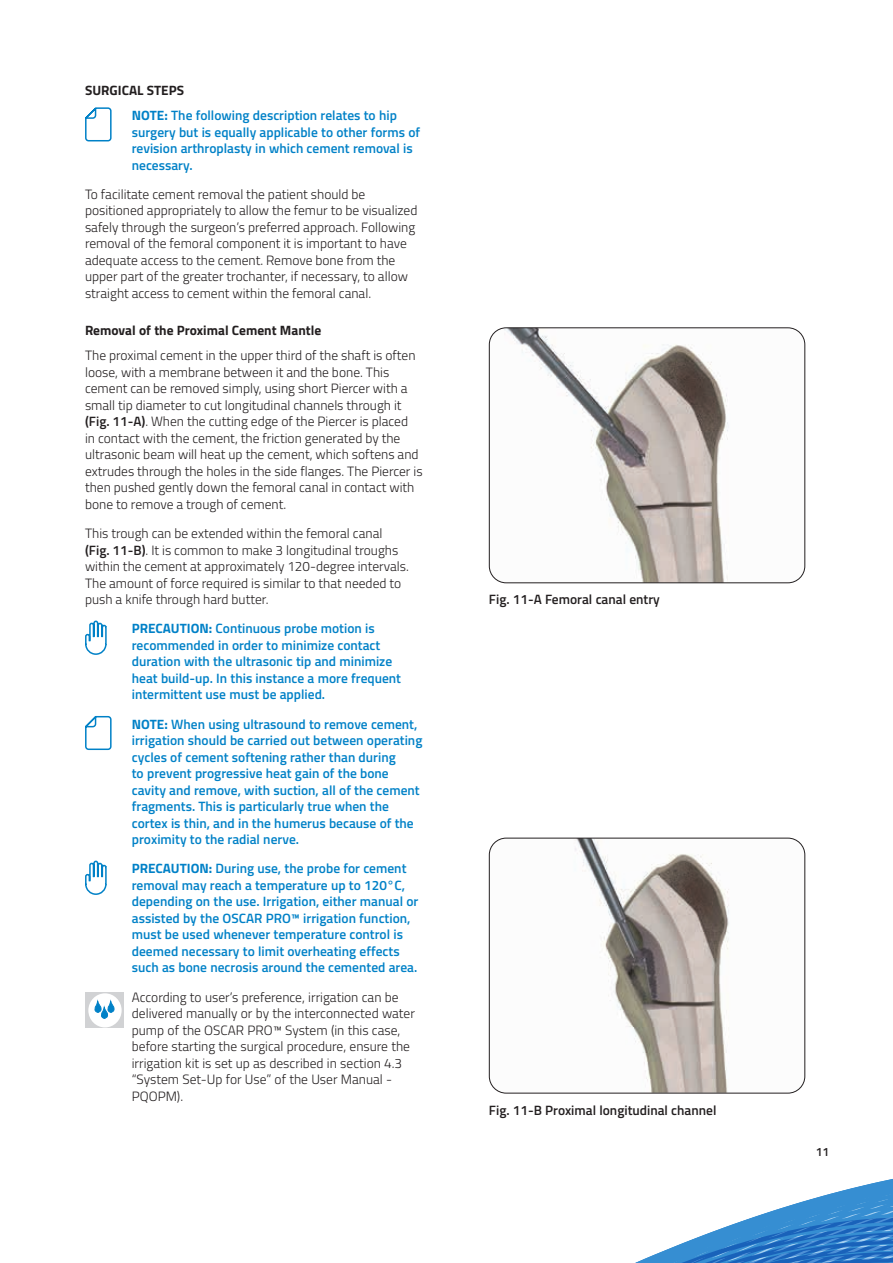
<style>
.page{position:relative;width:893px;height:1263px;background:#fff}
.page>*{position:absolute;margin:0;border:0;box-sizing:border-box;transform-origin:0 0}
.t1{font:300 13.5px/16.5px "Titillium";color:#231f20}
.t2{font:600 13.5px/16.5px "Titillium";color:#0081c7}
.t3{font:600 13.5px "Titillium";color:#231f20}
.t4{font:700 13.5px "Titillium";color:#231f20}
.t5{font:600 12px "Titillium";color:#231f20}
.s1{font-weight:700;color:#231f20}
.s2{font-weight:700}
.s3{font-weight:600}
</style>
<div class="page">
<svg style="left:85px;top:107px;width:27px;height:35px"></svg>
<svg style="left:85px;top:620px;width:22px;height:35px"></svg>
<svg style="left:85px;top:715px;width:27px;height:36px"></svg>
<svg style="left:85px;top:860px;width:22px;height:35px"></svg>
<div style="left:85px;top:993px;width:39px;height:35px;background:#d1d2d4"></div>
<div style="left:88px;top:993px;width:34px;height:34px;background:#fff;border-radius:50%"></div>
<svg style="left:94px;top:1001px;width:21px;height:18px"></svg>
<img style="left:489px;top:329px;width:316px;height:254px">
<div style="left:489px;top:327px;width:316px;height:256px;border:1px solid #231f20;border-radius:17px"></div>
<img style="left:489px;top:838px;width:316px;height:255px">
<div style="left:489px;top:838px;width:316px;height:255px;border:1px solid #231f20;border-radius:17px"></div>
<svg style="left:635px;top:1178px;width:258px;height:85px"></svg>
<p class="t2" style="left:132px;top:77px;width:267px;line-height:25px;text-indent:-47px"><span class="s1">SURGICAL STEPS<br></span><span class="s2">NOTE:</span> The following description relates to hip</p>
<p class="t2" style="left:132px;top:123px;width:290px">surgery but is equally applicable to other forms of revision arthroplasty in which cement removal is necessary.</p>
<p class="t1" style="left:85px;top:185px;width:334px">To facilitate cement removal the patient should be positioned appropriately to allow the femur to be visualized safely through the surgeon’s preferred approach. Following removal of the femoral component it is important to have adequate access to the cement. Remove bone from the upper part of the greater trochanter, if necessary, to allow straight access to cement within the femoral canal.</p>
<p class="t4" style="left:85px;top:320px;width:238px">Removal of the Proximal Cement Mantle</p>
<p class="t1" style="left:85px;top:347px;width:339px">The proximal cement in the upper third of the shaft is often loose, with a membrane between it and the bone. This cement can be removed simply, using short Piercer with a small tip diameter to cut longitudinal channels through it <span class="s3">(Fig. 11-A)</span>. When the cutting edge of the Piercer is placed<br>in contact with the cement, the friction generated by the ultrasonic beam will heat up the cement, which softens and extrudes through the holes in the side flanges. The Piercer is then pushed gently down the femoral canal in contact with bone to remove a trough of cement.</p>
<p class="t1" style="left:85px;top:524px;width:325px">This trough can be extended within the femoral canal <span class="s3">(Fig. 11-B)</span>. It is common to make 3 longitudinal troughs within the cement at approximately 120-degree intervals.<br>The amount of force required is similar to that needed to push a knife through hard butter.</p>
<p class="t2" style="left:132px;top:620px;width:271px"><span class="s2">PRECAUTION:</span> Continuous probe motion is recommended in order to minimize contact duration with the ultrasonic tip and minimize heat build-up. In this instance a more frequent intermittent use must be applied.</p>
<p class="t2" style="left:132px;top:715px;width:292px"><span class="s2">NOTE:</span> When using ultrasound to remove cement, irrigation should be carried out between operating cycles of cement softening rather than during<br>to prevent progressive heat gain of the bone cavity and remove, with suction, all of the cement fragments. This is particularly true when the cortex is thin, and in the humerus because of the proximity to the radial nerve.</p>
<p class="t2" style="left:132px;top:860px;width:288px"><span class="s2">PRECAUTION:</span> During use, the probe for cement removal may reach a temperature up to 120°C, depending on the use. Irrigation, either manual or assisted by the OSCAR PRO™ irrigation function, must be used whenever temperature control is deemed necessary to limit overheating effects such as bone necrosis around the cemented area.</p>
<p class="t1" style="left:132px;top:988px;width:285px">According to user’s preference, irrigation can be delivered manually or by the interconnected water pump of the OSCAR PRO™ System (in this case, before starting the surgical procedure, ensure the irrigation kit is set up as described in section 4.3 “System Set-Up for Use” of the User Manual - PQOPM).</p>
<p class="t3" style="left:489px;top:589px;width:173px">Fig. 11-A Femoral canal entry</p>
<p class="t3" style="left:489px;top:1100px;width:229px">Fig. 11-B Proximal longitudinal channel</p>
<p class="t5" style="left:816px;top:1143px;width:15px">11</p>
</div>
